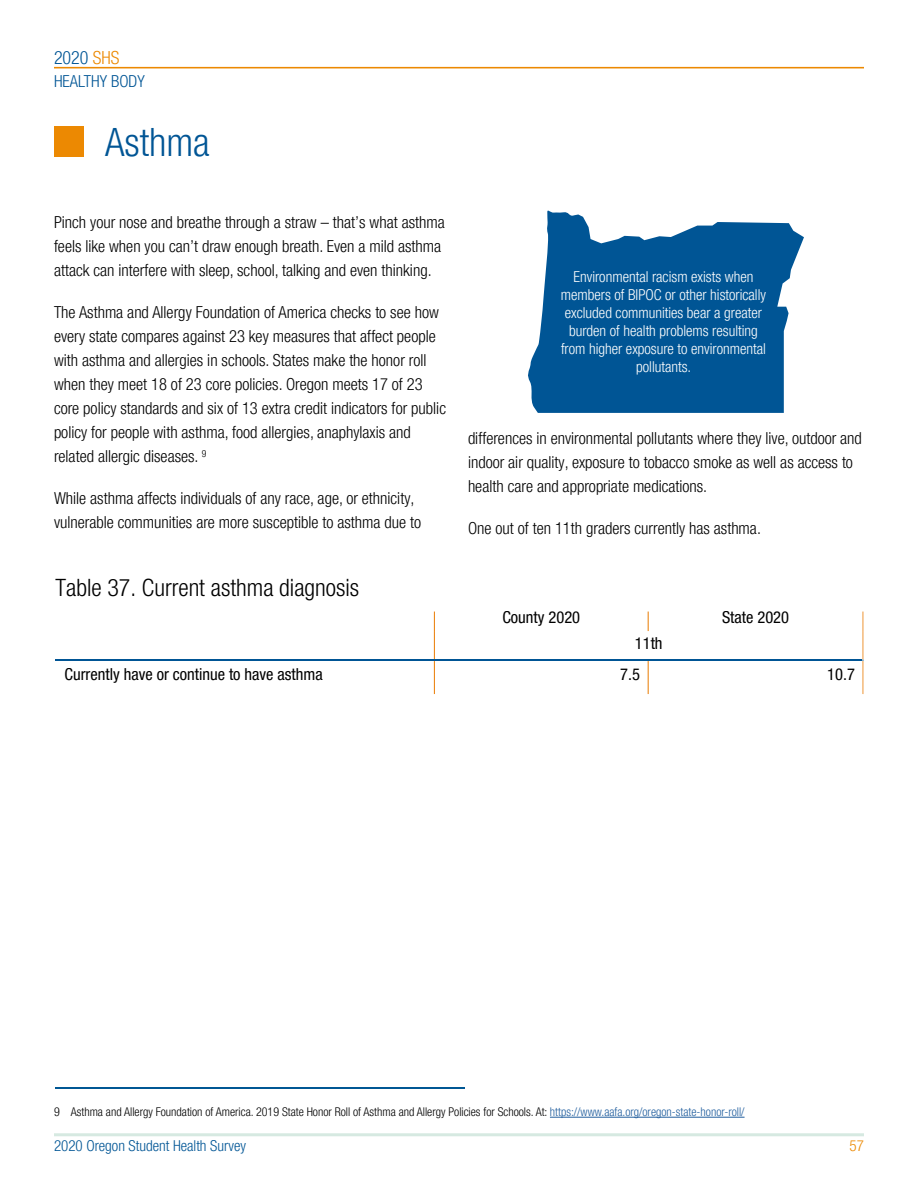
<style>
.page{position:relative;width:918px;height:1188px;background:#fff}
.page>*{position:absolute;margin:0;border:0;box-sizing:border-box;transform-origin:0 0}
.t1{font:300 condensed 39px "Helvetica Neue LT Pro";color:#005595}
.t2{font:24px "Helvetica Neue LT Pro 47 Lt Cn";color:#000}
.t3{font:300 condensed 18px "Helvetica Neue LT Pro";color:#005595}
.t4{font:300 condensed 16.5px/24px "Helvetica Neue LT Pro";color:#000}
.t5{font:16.5px "Helvetica Neue LT Pro 57 Cn";color:#000}
.t6{font:300 condensed 16.5px "Helvetica Neue LT Pro";color:#005595}
.t7{font:300 condensed 15px/18px "Helvetica Neue LT Pro";color:#fff;text-align:center}
.t8{font:300 condensed 15px "Helvetica Neue LT Pro";color:#005595}
.t9{font:300 condensed 15px "Helvetica Neue LT Pro";color:#ec8902}
.t10{font:300 condensed 12px "Helvetica Neue LT Pro";color:#000}
.s1{color:#ec8902}
.s2{color:#215e9e}
</style>
<div class="page">
<div style="left:54px;top:127px;width:30px;height:30px;background:#ec8902"></div>
<svg style="left:528px;top:210px;width:276px;height:203px;fill:#005595"></svg>
<hr style="left:550px;top:1117px;width:195px;height:1px;background:#215e9e">
<hr style="left:55px;top:1087px;width:409px;height:2px;background:#005794">
<svg style="left:648px;top:612px;width:1px;height:19px"></svg>
<svg style="left:862px;top:612px;width:2px;height:19px"></svg>
<hr style="left:862px;top:631px;width:2px;height:29px;background:#ec891d">
<svg style="left:434px;top:612px;width:1px;height:48px"></svg>
<hr style="left:56px;top:660px;width:806px;height:1px;background:#005595">
<hr style="left:648px;top:661px;width:1px;height:33px;background:#ec891d">
<hr style="left:434px;top:661px;width:1px;height:33px;background:#ec891d">
<hr style="left:862px;top:661px;width:2px;height:33px;background:#ec891d">
<hr style="left:54px;top:1133px;width:810px;height:3px;background:#d6e9e1">
<hr style="left:54px;top:67px;width:810px;height:1px;background:#ec8902">
<p class="t3" style="left:54px;top:47px;width:67px">2020 <span class="s1">SHS</span></p>
<p class="t6" style="left:54px;top:71px;width:92px">HEALTHY BODY</p>
<h1 class="t1" style="left:105px;top:119px;width:106px">Asthma</h1>
<p class="t4" style="left:54px;top:210px;width:392px">Pinch your nose and breathe through a straw – that’s what asthma feels like when you can’t draw enough breath. Even a mild asthma attack can interfere with sleep, school, talking and even thinking.</p>
<p class="t4" style="left:54px;top:300px;width:394px">The Asthma and Allergy Foundation of America checks to see how every state compares against 23 key measures that affect people with asthma and allergies in schools. States make the honor roll when they meet 18 of 23 core policies. Oregon meets 17 of 23 core policy standards and six of 13 extra credit indicators for public policy for people with asthma, food allergies, anaphylaxis and related allergic diseases. <sup>9</sup></p>
<p class="t4" style="left:54px;top:486px;width:369px">While asthma affects individuals of any race, age, or ethnicity, vulnerable communities are more susceptible to asthma due to</p>
<h2 class="t2" style="left:56px;top:573px;width:305px">Table 37. Current asthma diagnosis</h2>
<p class="t7" style="left:561px;top:268px;width:207px">Environmental racism exists when members of BIPOC or other historically excluded communities bear a greater burden of health problems resulting from higher exposure to environmental pollutants.</p>
<p class="t4" style="left:468px;top:426px;width:395px">differences in environmental pollutants where they live, outdoor and indoor air quality, exposure to tobacco smoke as well as access to health care and appropriate medications.</p>
<p class="t4" style="left:468px;top:516px;width:294px">One out of ten 11th graders currently has asthma.</p>
<p class="t5" style="left:502px;top:608px;width:79px">County 2020</p>
<p class="t5" style="left:722px;top:608px;width:69px">State 2020</p>
<p class="t5" style="left:635px;top:633px;width:29px">11th</p>
<p class="t5" style="left:64px;top:665px;width:260px">Currently have or continue to have asthma</p>
<p class="t5" style="left:620px;top:665px;width:21px">7.5</p>
<p class="t5" style="left:827px;top:665px;width:29px">10.7</p>
<p class="t10" style="left:54px;top:1105px;width:692px">9 Asthma and Allergy Foundation of America. 2019 State Honor Roll of Asthma and Allergy Policies for Schools. At: <span class="s2">https://www.aafa.org/oregon-state-honor-roll/</span></p>
<p class="t8" style="left:54px;top:1137px;width:194px">2020 Oregon Student Health Survey</p>
<p class="t9" style="left:850px;top:1137px;width:16px">57</p>
</div>
